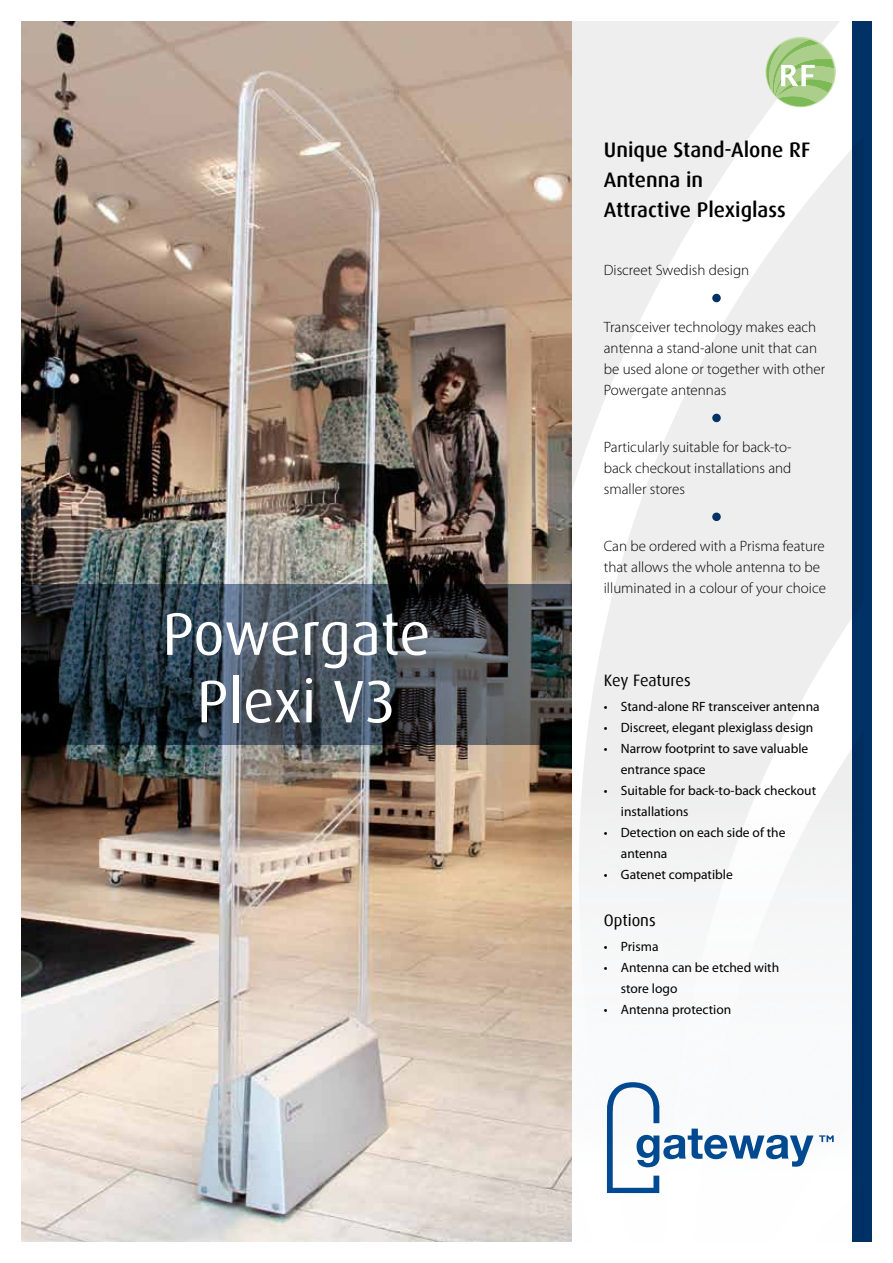
<style>
.page{position:relative;width:893px;height:1263px;background:#fff}
.page>*{position:absolute;margin:0;border:0;box-sizing:border-box;transform-origin:0 0}
.t1{font:60px/67.5px "Dax";letter-spacing:-.005em;color:#fff;text-align:center}
.t2{font:500 21px/30px "Dax";color:#000}
.t3{font:16.5px "Dax";letter-spacing:-.005em;color:#000}
.t4{font:300 15px/21px "Myriad Pro";color:#000}
.t5{font:13.5px/21px "Myriad Pro";color:#000}
</style>
<div class="page">
<svg style="left:572px;top:21px;width:280px;height:728px;fill:#eee"></svg>
<div style="left:686px;top:274px;width:166px;height:475px;background:#eee"></div>
<svg style="left:729px;top:671px;width:123px;height:78px;fill:#eee"></svg>
<svg style="left:763px;top:38px;width:72px;height:71px"></svg>
<svg style="left:607px;top:1082px;width:245px;height:112px"></svg>
<div style="left:852px;top:21px;width:20px;height:1221px;background:#003266"></div>
<img style="left:21px;top:21px;width:551px;height:1221px">
<svg style="left:21px;top:584px;width:551px;height:161px"></svg>
<div style="left:712px;top:294px;width:9px;height:8px;background:#003266;border-radius:50%"></div>
<div style="left:712px;top:414px;width:9px;height:8px;background:#003266;border-radius:50%"></div>
<div style="left:712px;top:513px;width:9px;height:8px;background:#003266;border-radius:50%"></div>
<h1 class="t1" style="left:163px;top:601px;width:270px">Powergate<br>Plexi V3</h1>
<h2 class="t2" style="left:604px;top:135px;width:208px">Unique Stand-Alone RF<br>Antenna in<br>Attractive Plexiglass</h2>
<p class="t4" style="left:604px;top:260px;width:147px">Discreet Swedish design</p>
<p class="t4" style="left:604px;top:317px;width:223px">Transceiver technology makes each antenna a stand-alone unit that can be used alone or together with other<br>Powergate antennas</p>
<p class="t4" style="left:604px;top:436px;width:189px;text-align:justify">Particularly suitable for back-to&shy;back checkout installations and smaller stores</p>
<p class="t4" style="left:604px;top:535px;width:224px">Can be ordered with a Prisma feature that allows the whole antenna to be illuminated in a colour of your choice</p>
<p class="t3" style="left:604px;top:671px;width:88px">Key Features</p>
<p class="t5" style="left:604px;top:696px;width:217px">• Stand-alone RF transceiver antenna</p>
<p class="t5" style="left:604px;top:717px;width:211px">• Discreet, elegant plexiglass design</p>
<p class="t5" style="left:621px;top:738px;width:189px;text-indent:-17px">• Narrow footprint to save valuable entrance space</p>
<p class="t5" style="left:621px;top:780px;width:197px;text-indent:-17px">• Suitable for back-to-back checkout installations</p>
<p class="t5" style="left:621px;top:822px;width:166px;text-indent:-17px">• Detection on each side of the antenna</p>
<p class="t5" style="left:604px;top:864px;width:131px">• Gatenet compatible</p>
<p class="t3" style="left:604px;top:911px;width:53px">Options</p>
<p class="t5" style="left:604px;top:936px;width:56px">• Prisma</p>
<p class="t5" style="left:621px;top:957px;width:160px;text-indent:-17px">• Antenna can be etched with store logo</p>
<p class="t5" style="left:604px;top:999px;width:129px">• Antenna protection</p>
</div>
